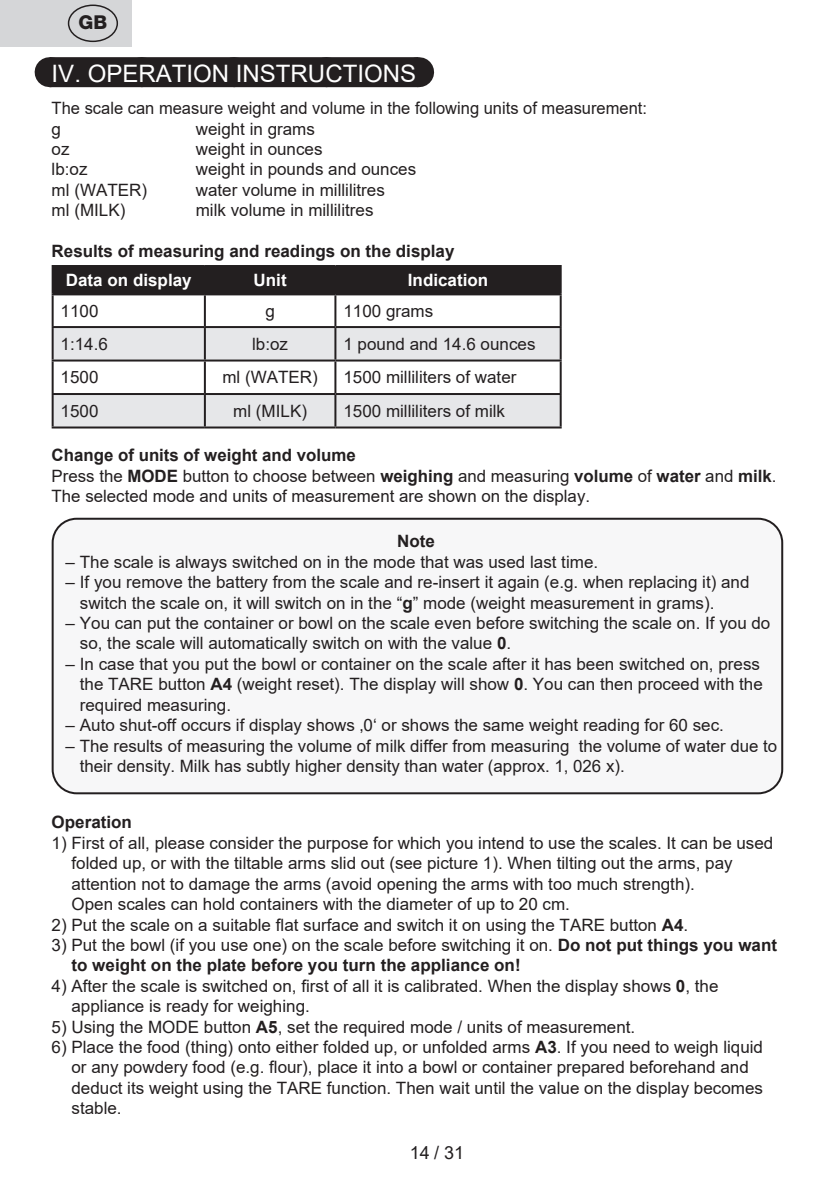
<style>
.page{position:relative;width:840px;height:1191px;background:#fff}
.page>*{position:absolute;margin:0;border:0;box-sizing:border-box;transform-origin:0 0}
.Grafický_nadpis_ETA{font:24px "Arial";color:#fff}
.t1{font:800 19.2px "Helvetica Neue OT";color:#231f20}
.t2{font:18px "Arial";color:#231f20}
.Normální{font:17px/20.4px "Arial";color:#231f20}
.Normální-2{font:700 17px/20.4px "Arial";color:#231f20}
._3_Text{font:17px "Arial";color:#231f20}
._3_Text-2{font:700 17px "Arial";color:#231f20}
.Normální-3{font:700 17px "Arial";color:#fff}
.s1{font-weight:700}
.s2{font-weight:400}
</style>
<div class="page">
<div style="left:50px;top:57px;width:368px;height:30px;background:#231f20"></div>
<svg style="left:143px;top:57px;width:229px;height:1px"></svg>
<hr style="left:418px;top:57px;width:1px;height:30px;background:#231f20">
<div style="left:54px;top:267px;width:505px;height:26px;background:#231f20"></div>
<svg style="left:54px;top:328px;width:505px;height:98px;fill:#e6e7e9"></svg>
<hr style="left:52px;top:265px;width:153px;height:2px;background:#231f20">
<hr style="left:52px;top:267px;width:2px;height:26px;background:#231f20">
<hr style="left:205px;top:265px;width:130px;height:2px;background:#231f20">
<hr style="left:204px;top:267px;width:2px;height:26px;background:#231f20">
<hr style="left:335px;top:265px;width:226px;height:2px;background:#231f20">
<hr style="left:334px;top:267px;width:2px;height:26px;background:#231f20">
<hr style="left:559px;top:267px;width:2px;height:26px;background:#231f20">
<hr style="left:52px;top:293px;width:153px;height:2px;background:#231f20">
<hr style="left:52px;top:295px;width:2px;height:31px;background:#231f20">
<hr style="left:205px;top:293px;width:130px;height:2px;background:#231f20">
<hr style="left:204px;top:295px;width:2px;height:31px;background:#231f20">
<hr style="left:335px;top:293px;width:226px;height:2px;background:#231f20">
<hr style="left:334px;top:295px;width:2px;height:31px;background:#231f20">
<hr style="left:559px;top:295px;width:2px;height:31px;background:#231f20">
<hr style="left:52px;top:326px;width:153px;height:2px;background:#231f20">
<hr style="left:52px;top:328px;width:2px;height:31px;background:#231f20">
<hr style="left:205px;top:326px;width:130px;height:2px;background:#231f20">
<hr style="left:204px;top:328px;width:2px;height:31px;background:#231f20">
<hr style="left:335px;top:326px;width:226px;height:2px;background:#231f20">
<hr style="left:334px;top:328px;width:2px;height:31px;background:#231f20">
<hr style="left:559px;top:328px;width:2px;height:31px;background:#231f20">
<hr style="left:52px;top:359px;width:153px;height:2px;background:#231f20">
<hr style="left:52px;top:361px;width:2px;height:32px;background:#231f20">
<hr style="left:205px;top:359px;width:130px;height:2px;background:#231f20">
<hr style="left:204px;top:361px;width:2px;height:32px;background:#231f20">
<hr style="left:335px;top:359px;width:226px;height:2px;background:#231f20">
<hr style="left:334px;top:361px;width:2px;height:32px;background:#231f20">
<hr style="left:559px;top:361px;width:2px;height:32px;background:#231f20">
<hr style="left:52px;top:393px;width:153px;height:2px;background:#231f20">
<hr style="left:52px;top:395px;width:2px;height:31px;background:#231f20">
<hr style="left:205px;top:393px;width:130px;height:2px;background:#231f20">
<hr style="left:204px;top:395px;width:2px;height:31px;background:#231f20">
<hr style="left:335px;top:393px;width:226px;height:2px;background:#231f20">
<hr style="left:334px;top:395px;width:2px;height:31px;background:#231f20">
<hr style="left:559px;top:395px;width:2px;height:31px;background:#231f20">
<hr style="left:52px;top:426px;width:153px;height:2px;background:#231f20">
<hr style="left:205px;top:426px;width:130px;height:2px;background:#231f20">
<hr style="left:335px;top:426px;width:226px;height:2px;background:#231f20">
<div style="left:53px;top:519px;width:728px;height:274px;background:#f7f7f8;border-radius:24px"></div>
<div style="left:52px;top:518px;width:730px;height:276px;border:2px solid #231f20;border-radius:24px"></div>
<div style="left:0;top:0;width:131px;height:47px;background:#d5d6d8"></div>
<div style="left:68px;top:5px;width:50px;height:37px;border:1px solid #231f20;border-radius:50%"></div>
<p class="t1" style="left:78px;top:11px;width:30px">GB</p>
<p class="Grafický_nadpis_ETA" style="left:52px;top:57px;width:366px">IV. OPERATION INSTRUCTIONS</p>
<p class="_3_Text" style="left:52px;top:96px;width:596px">The scale can measure weight and volume in the following units of measurement:</p>
<p class="Normální" style="left:52px;top:118px;width:11px">g</p>
<p class="Normální" style="left:196px;top:118px;width:121px">weight in grams</p>
<p class="Normální" style="left:52px;top:139px;width:19px">oz</p>
<p class="Normální" style="left:196px;top:139px;width:128px">weight in ounces</p>
<p class="Normální" style="left:52px;top:159px;width:37px">lb:oz</p>
<p class="Normální" style="left:196px;top:159px;width:222px">weight in pounds and ounces</p>
<p class="Normální" style="left:52px;top:179px;width:97px">ml (WATER)</p>
<p class="Normální" style="left:196px;top:179px;width:190px">water volume in millilitres</p>
<p class="Normální" style="left:52px;top:200px;width:75px">ml (MILK)</p>
<p class="Normální" style="left:196px;top:200px;width:179px">milk volume in millilitres</p>
<p class="_3_Text-2" style="left:52px;top:239px;width:404px">Results of measuring and readings on the display</p>
<p class="Normální-3" style="left:66px;top:268px;width:127px">Data on display</p>
<p class="Normální-3" style="left:253px;top:268px;width:35px">Unit</p>
<p class="Normální-3" style="left:407px;top:268px;width:82px">Indication</p>
<p class="Normální" style="left:61px;top:301px;width:39px">1100</p>
<p class="Normální" style="left:265px;top:301px;width:11px">g</p>
<p class="Normální" style="left:343px;top:301px;width:91px">1100 grams</p>
<p class="Normální" style="left:61px;top:334px;width:49px">1:14.6</p>
<p class="Normální" style="left:252px;top:334px;width:37px">lb:oz</p>
<p class="Normální" style="left:343px;top:334px;width:193px">1 pound and 14.6 ounces</p>
<p class="Normální" style="left:61px;top:367px;width:39px">1500</p>
<p class="Normální" style="left:222px;top:367px;width:97px">ml (WATER)</p>
<p class="Normální" style="left:343px;top:367px;width:174px">1500 milliliters of water</p>
<p class="Normální" style="left:61px;top:401px;width:39px">1500</p>
<p class="Normální" style="left:233px;top:401px;width:75px">ml (MILK)</p>
<p class="Normální" style="left:343px;top:401px;width:163px">1500 milliliters of milk</p>
<p class="Normální-2" style="left:52px;top:445px;width:305px">Change of units of weight and volume</p>
<p class="Normální" style="left:52px;top:465px;width:726px">Press the <span class="s1">MODE</span> button to choose between <span class="s1">weighing</span> and measuring <span class="s1">volume</span> of <span class="s1">water</span> and <span class="s1">milk</span>.<br>The selected mode and units of measurement are shown on the display.</p>
<p class="Normální-2" style="left:397px;top:531px;width:39px">Note</p>
<p class="Normální" style="left:66px;top:551px;width:533px">– The scale is always switched on in the mode that was used last time.</p>
<p class="Normální" style="left:80px;top:572px;width:670px;text-indent:-14px">– If you remove the battery from the scale and re-insert it again (e.g. when replacing it) and switch the scale on, it will switch on in the “<span class="s1">g</span>” mode (weight measurement in grams).</p>
<p class="Normální" style="left:80px;top:613px;width:691px;text-indent:-14px">– You can put the container or bowl on the scale even before switching the scale on. If you do so, the scale will automatically switch on with the value <span class="s1">0</span>.</p>
<p class="Normální" style="left:80px;top:653px;width:684px;text-indent:-14px">– In case that you put the bowl or container on the scale after it has been switched on, press the TARE button <span class="s1">A4</span> (weight reset). The display will show <span class="s1">0</span>. You can then proceed with the required measuring.</p>
<p class="Normální" style="left:66px;top:715px;width:659px">– Auto shut-off occurs if display shows ‚0‘ or shows the same weight reading for 60 sec.</p>
<p class="Normální" style="left:80px;top:735px;width:698px;text-indent:-14px">– The results of measuring the volume of milk differ from measuring the volume of water due to their density. Milk has subtly higher density than water (approx. 1, 026 x).</p>
<p class="Normální-2" style="left:52px;top:812px;width:82px">Operation</p>
<p class="Normální" style="left:71px;top:832px;width:703px;text-indent:-20px">1) First of all, please consider the purpose for which you intend to use the scales. It can be used folded up, or with the tiltable arms slid out (see picture 1). When tilting out the arms, pay attention not to damage the arms (avoid opening the arms with too much strength).<br>Open scales can hold containers with the diameter of up to 20 cm.</p>
<p class="Normální" style="left:52px;top:914px;width:637px">2) Put the scale on a suitable flat surface and switch it on using the TARE button <span class="s1">A4</span>.</p>
<p class="Normální-2" style="left:71px;top:935px;width:706px;text-indent:-20px"><span class="s2">3) Put the bowl (if you use one) on the scale before switching it on.</span> Do not put things you want to weight on the plate before you turn the appliance on!</p>
<p class="Normální" style="left:71px;top:975px;width:648px;text-indent:-20px">4) After the scale is switched on, first of all it is calibrated. When the display shows <span class="s1">0</span>, the appliance is ready for weighing.</p>
<p class="Normální" style="left:52px;top:1016px;width:584px">5) Using the MODE button <span class="s1">A5</span>, set the required mode / units of measurement.</p>
<p class="Normální" style="left:71px;top:1036px;width:692px;text-indent:-20px">6) Place the food (thing) onto either folded up, or unfolded arms <span class="s1">A3</span>. If you need to weigh liquid or any powdery food (e.g. flour), place it into a bowl or container prepared beforehand and deduct its weight using the TARE function. Then wait until the value on the display becomes stable.</p>
<p class="t2" style="left:410px;top:1140px;width:56px">14 / 31</p>
</div>
